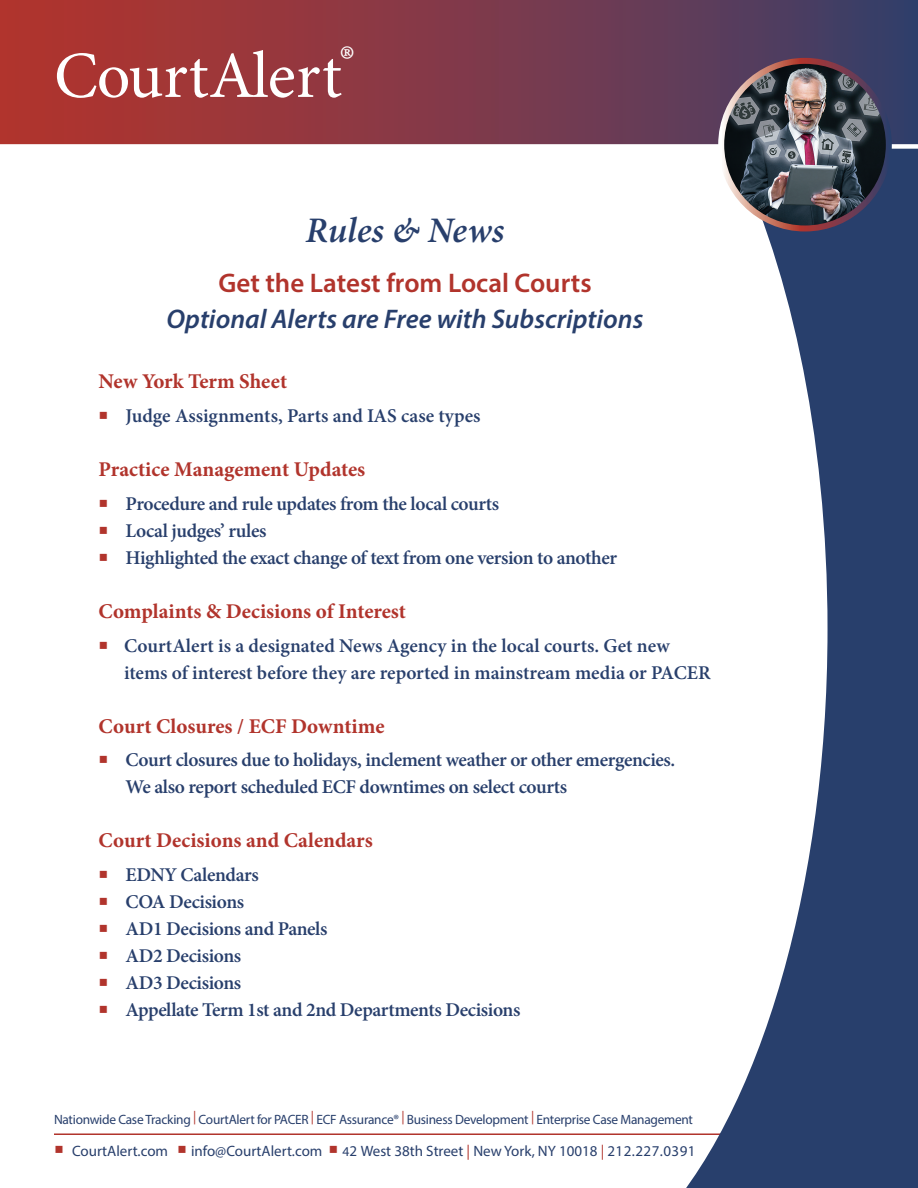
<style>
.page{position:relative;width:918px;height:1188px;background:#fff}
.page>*{position:absolute;margin:0;border:0;box-sizing:border-box;transform-origin:0 0}
.t1{font:66px "Minion Pro";letter-spacing:.005em;color:#fff}
.t2{font:italic 600 36px "Minion Pro";color:#283f6c}
.t3{font:italic 600 27px "Myriad Pro";color:#283f6c}
.t4{font:600 27px "Myriad Pro";color:#b1342c}
.t5{font:700 21px "Minion Pro";color:#b1342c}
.t6{font:600 19.5px/27px "Minion Pro";letter-spacing:-.02em;color:#283f6c}
.t7{font:600 19.5px/27px "Minion Pro";color:#283f6c}
.t8{font:15px "Myriad Pro";color:#283f6c}
.t9{font:13.5px "Myriad Pro";letter-spacing:-.02em;color:#283f6c}
.s1{color:#b1342c}
.s2{font-size:13.5px}
</style>
<div class="page">
<hr style="left:54px;top:1133px;width:714px;height:2px;background:#b1342c">
<svg style="left:643px;top:149px;width:275px;height:1039px"></svg>
<svg style="left:0;top:0;width:918px;height:149px;background:#853e4c"></svg>
<img style="left:722px;top:61px;width:167px;height:167px">
<div style="left:718px;top:58px;width:174px;height:173px;border:6px solid #fff;border-radius:50%"></div>
<h1 class="t1" style="left:54px;top:32px;width:303px">CourtAlert<sup>®</sup></h1>
<h2 class="t2" style="left:306px;top:205px;width:200px">Rules &amp; News</h2>
<h3 class="t4" style="left:218px;top:265px;width:375px">Get the Latest from Local Courts</h3>
<h3 class="t3" style="left:167px;top:301px;width:478px">Optional Alerts are Free with Subscriptions</h3>
<p class="t5" style="left:99px;top:367px;width:190px">New York Term Sheet</p>
<p class="t7" style="left:99px;top:402px;width:384px"><span class="s1">○</span> Judge Assignments, Parts and IAS case types</p>
<p class="t5" style="left:99px;top:455px;width:268px">Practice Management Updates</p>
<p class="t6" style="left:99px;top:490px;width:402px"><span class="s1">○</span> Procedure and rule updates from the local courts</p>
<p class="t6" style="left:99px;top:517px;width:170px"><span class="s1">○</span> Local judges’ rules</p>
<p class="t6" style="left:99px;top:544px;width:520px"><span class="s1">○</span> Highlighted the exact change of text from one version to another</p>
<p class="t5" style="left:99px;top:596px;width:309px">Complaints &amp; Decisions of Interest</p>
<p class="t7" style="left:124px;top:632px;width:588px;text-indent:-26px"><span class="s1">○</span> CourtAlert is a designated News Agency in the local courts. Get new items of interest before they are reported in mainstream media or PACER</p>
<p class="t5" style="left:99px;top:711px;width:288px">Court Closures / ECF Downtime</p>
<p class="t6" style="left:126px;top:747px;width:551px;text-indent:-27px"><span class="s1">○</span> Court closures due to holidays, inclement weather or other emergencies.<br>We also report scheduled ECF downtimes on select courts</p>
<p class="t5" style="left:99px;top:826px;width:276px">Court Decisions and Calendars</p>
<p class="t6" style="left:99px;top:861px;width:162px"><span class="s1">○</span> EDNY Calendars</p>
<p class="t6" style="left:99px;top:888px;width:147px"><span class="s1">○</span> COA Decisions</p>
<p class="t6" style="left:99px;top:915px;width:230px"><span class="s1">○</span> AD1 Decisions and Panels</p>
<p class="t6" style="left:99px;top:942px;width:144px"><span class="s1">○</span> AD2 Decisions</p>
<p class="t6" style="left:99px;top:969px;width:144px"><span class="s1">○</span> AD3 Decisions</p>
<p class="t6" style="left:99px;top:996px;width:423px"><span class="s1">○</span> Appellate Term 1st and 2nd Departments Decisions</p>
<p class="t9" style="left:54px;top:1111px;width:641px">Nationwide Case Tracking <sup>|</sup> CourtAlert for PACER <sup>|</sup> ECF Assurance® <sup>|</sup> Business Development <sup>|</sup> Enterprise Case Management</p>
<p class="t8" style="left:54px;top:1141px;width:643px"><span class="s1">○</span> CourtAlert.com <span class="s1">○</span> info@CourtAlert.com <span class="s1">○</span> <span class="s2">4</span>2 West 38th Street <span class="s1">|</span> New York, NY 10018 <span class="s1">|</span> 212.227.0391</p>
</div>
